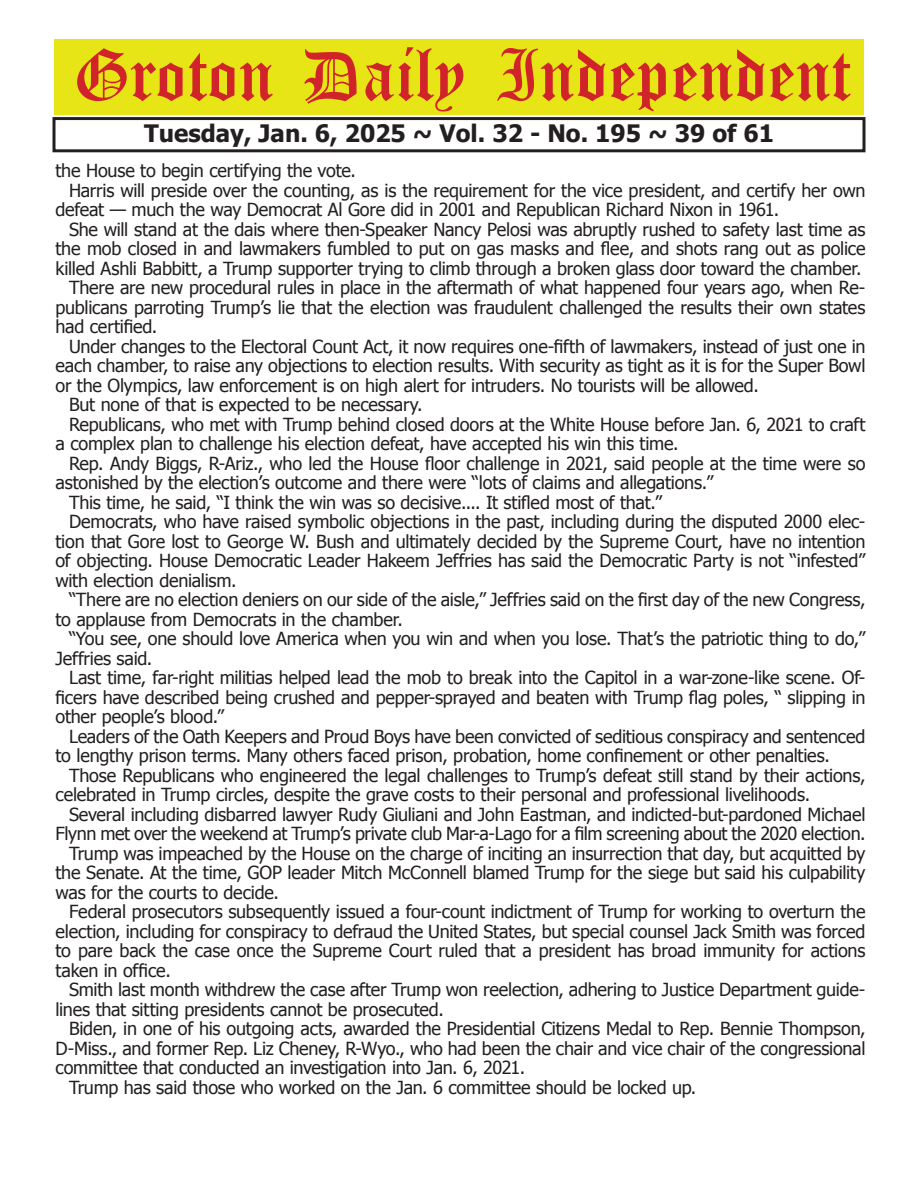
<style>
.page{position:relative;width:918px;height:1188px;background:#fff}
.page>*{position:absolute;margin:0;border:0;box-sizing:border-box;transform-origin:0 0}
.t1{font:54px "Old English Five";color:#d1232a}
.t2{font:700 24px "Tahoma";color:#231f20}
.t3{font:18px "Tahoma";letter-spacing:-.01em;color:#231f20}
</style>
<div class="page">
<div style="left:52px;top:117px;width:814px;height:35px;border:3px solid #231f20"></div>
<div style="left:54px;top:40px;width:810px;height:75px;background:#e7e515"></div>
<h1 class="t1" style="left:73px;top:50px;width:779px">Groton Daily Independent</h1>
<h2 class="t2" style="left:144px;top:116px;width:631px">Tuesday, Jan. 6, 2025 ~ Vol. 32 - No. 195 ~ 39 of 61</h2>
<p class="t3" style="left:56px;top:159px;width:302px">the House to begin certifying the vote.</p>
<p class="t3" style="left:69px;top:178px;width:798px">Harris will preside over the counting, as is the requirement for the vice president, and certify her own</p>
<p class="t3" style="left:56px;top:198px;width:725px">defeat — much the way Democrat Al Gore did in 2001 and Republican Richard Nixon in 1961.</p>
<p class="t3" style="left:69px;top:217px;width:798px">She will stand at the dais where then-Speaker Nancy Pelosi was abruptly rushed to safety last time as</p>
<p class="t3" style="left:56px;top:237px;width:811px">the mob closed in and lawmakers fumbled to put on gas masks and flee, and shots rang out as police</p>
<p class="t3" style="left:56px;top:256px;width:808px">killed Ashli Babbitt, a Trump supporter trying to climb through a broken glass door toward the chamber.</p>
<p class="t3" style="left:69px;top:276px;width:798px">There are new procedural rules in place in the aftermath of what happened four years ago, when Re-</p>
<p class="t3" style="left:56px;top:295px;width:811px">publicans parroting Trump’s lie that the election was fraudulent challenged the results their own states</p>
<p class="t3" style="left:56px;top:315px;width:103px">had certified.</p>
<p class="t3" style="left:69px;top:334px;width:798px">Under changes to the Electoral Count Act, it now requires one-fifth of lawmakers, instead of just one in</p>
<p class="t3" style="left:56px;top:354px;width:811px">each chamber, to raise any objections to election results. With security as tight as it is for the Super Bowl</p>
<p class="t3" style="left:56px;top:373px;width:705px">or the Olympics, law enforcement is on high alert for intruders. No tourists will be allowed.</p>
<p class="t3" style="left:69px;top:393px;width:355px">But none of that is expected to be necessary.</p>
<p class="t3" style="left:69px;top:412px;width:798px">Republicans, who met with Trump behind closed doors at the White House before Jan. 6, 2021 to craft</p>
<p class="t3" style="left:56px;top:432px;width:625px">a complex plan to challenge his election defeat, have accepted his win this time.</p>
<p class="t3" style="left:69px;top:451px;width:798px">Rep. Andy Biggs, R-Ariz., who led the House floor challenge in 2021, said people at the time were so</p>
<p class="t3" style="left:56px;top:471px;width:659px">astonished by the election’s outcome and there were “lots of claims and allegations.”</p>
<p class="t3" style="left:69px;top:490px;width:594px">This time, he said, “I think the win was so decisive.... It stifled most of that.”</p>
<p class="t3" style="left:69px;top:510px;width:798px">Democrats, who have raised symbolic objections in the past, including during the disputed 2000 elec-</p>
<p class="t3" style="left:56px;top:529px;width:811px">tion that Gore lost to George W. Bush and ultimately decided by the Supreme Court, have no intention</p>
<p class="t3" style="left:56px;top:549px;width:811px">of objecting. House Democratic Leader Hakeem Jeffries has said the Democratic Party is not “infested”</p>
<p class="t3" style="left:56px;top:568px;width:183px">with election denialism.</p>
<p class="t3" style="left:69px;top:588px;width:798px">“There are no election deniers on our side of the aisle,” Jeffries said on the first day of the new Congress,</p>
<p class="t3" style="left:56px;top:607px;width:349px">to applause from Democrats in the chamber.</p>
<p class="t3" style="left:69px;top:627px;width:798px">“You see, one should love America when you win and when you lose. That’s the patriotic thing to do,”</p>
<p class="t3" style="left:56px;top:646px;width:98px">Jeffries said.</p>
<p class="t3" style="left:69px;top:666px;width:798px">Last time, far-right militias helped lead the mob to break into the Capitol in a war-zone-like scene. Of-</p>
<p class="t3" style="left:56px;top:685px;width:812px">ficers have described being crushed and pepper-sprayed and beaten with Trump flag poles, “ slipping in</p>
<p class="t3" style="left:56px;top:705px;width:170px">other people’s blood.”</p>
<p class="t3" style="left:69px;top:724px;width:798px">Leaders of the Oath Keepers and Proud Boys have been convicted of seditious conspiracy and sentenced</p>
<p class="t3" style="left:56px;top:744px;width:776px">to lengthy prison terms. Many others faced prison, probation, home confinement or other penalties.</p>
<p class="t3" style="left:69px;top:763px;width:798px">Those Republicans who engineered the legal challenges to Trump’s defeat still stand by their actions,</p>
<p class="t3" style="left:56px;top:783px;width:756px">celebrated in Trump circles, despite the grave costs to their personal and professional livelihoods.</p>
<p class="t3" style="left:69px;top:802px;width:798px">Several including disbarred lawyer Rudy Giuliani and John Eastman, and indicted-but-pardoned Michael</p>
<p class="t3" style="left:56px;top:822px;width:812px">Flynn met over the weekend at Trump’s private club Mar-a-Lago for a film screening about the 2020 election.</p>
<p class="t3" style="left:69px;top:841px;width:798px">Trump was impeached by the House on the charge of inciting an insurrection that day, but acquitted by</p>
<p class="t3" style="left:56px;top:861px;width:811px">the Senate. At the time, GOP leader Mitch McConnell blamed Trump for the siege but said his culpability</p>
<p class="t3" style="left:56px;top:880px;width:225px">was for the courts to decide.</p>
<p class="t3" style="left:69px;top:900px;width:798px">Federal prosecutors subsequently issued a four-count indictment of Trump for working to overturn the</p>
<p class="t3" style="left:56px;top:919px;width:812px">election, including for conspiracy to defraud the United States, but special counsel Jack Smith was forced</p>
<p class="t3" style="left:56px;top:939px;width:812px">to pare back the case once the Supreme Court ruled that a president has broad immunity for actions</p>
<p class="t3" style="left:56px;top:958px;width:117px">taken in office.</p>
<p class="t3" style="left:69px;top:978px;width:798px">Smith last month withdrew the case after Trump won reelection, adhering to Justice Department guide-</p>
<p class="t3" style="left:56px;top:997px;width:390px">lines that sitting presidents cannot be prosecuted.</p>
<p class="t3" style="left:69px;top:1017px;width:798px">Biden, in one of his outgoing acts, awarded the Presidential Citizens Medal to Rep. Bennie Thompson,</p>
<p class="t3" style="left:56px;top:1036px;width:812px">D-Miss., and former Rep. Liz Cheney, R-Wyo., who had been the chair and vice chair of the congressional</p>
<p class="t3" style="left:56px;top:1056px;width:471px">committee that conducted an investigation into Jan. 6, 2021.</p>
<p class="t3" style="left:69px;top:1075px;width:629px">Trump has said those who worked on the Jan. 6 committee should be locked up.</p>
</div>
